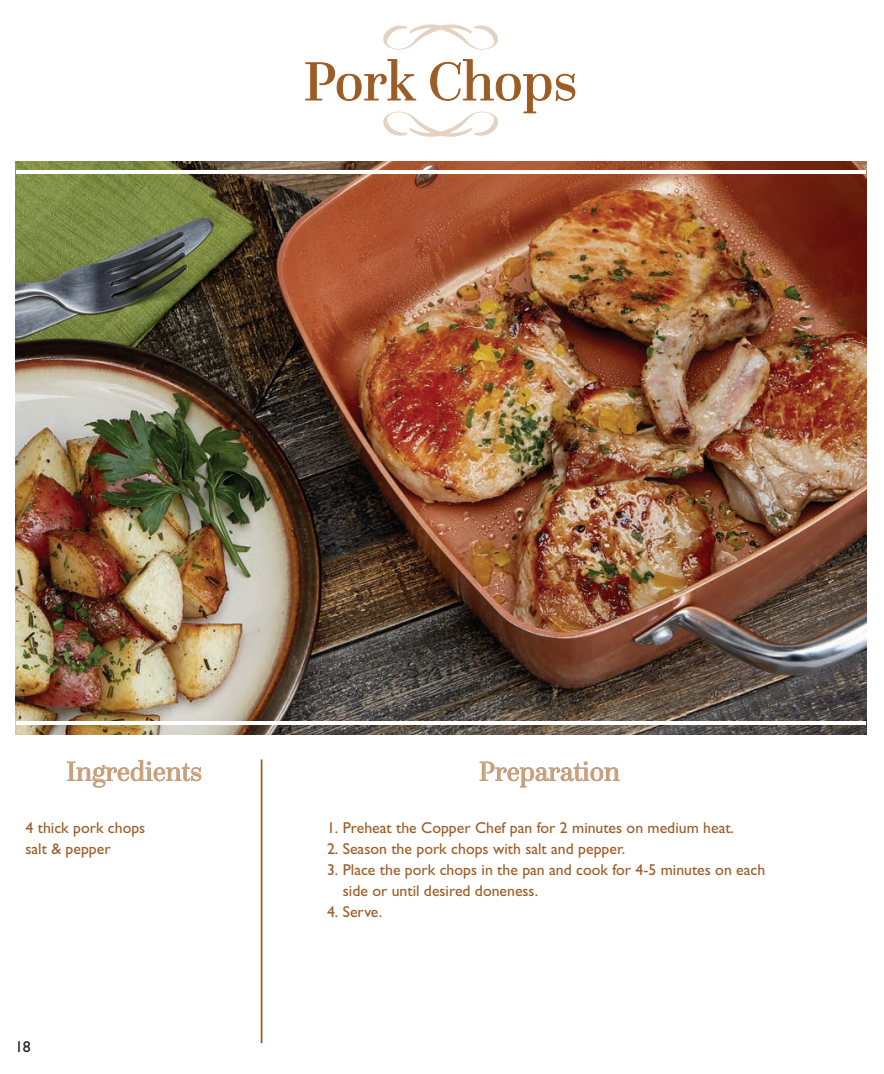
<style>
.page{position:relative;width:884px;height:1074px;background:#fff}
.page>*{position:absolute;margin:0;border:0;box-sizing:border-box;transform-origin:0 0}
.t1{font:56.18px "Questa Grande";color:#9c5c25}
.t2{font:28px "Questa Grande";color:#c69e7a}
.t3{font:15.75px/21px "Gill Sans Std";color:#9c5c25}
.t4{font:15.75px "Gill Sans Std";color:#231f20}
</style>
<div class="page">
<img style="left:15px;top:162px;width:850px;height:572px">
<hr style="left:16px;top:170px;width:849px;height:4px;background:#fff">
<hr style="left:16px;top:721px;width:849px;height:3px;background:#fff">
<svg style="left:383px;top:24px;width:115px;height:26px"></svg>
<svg style="left:305px;top:59px;width:270px;height:78px"></svg>
<svg style="left:67px;top:760px;width:134px;height:27px"></svg>
<hr style="left:261px;top:759px;width:1px;height:284px;background:#9c5c25">
<svg style="left:479px;top:761px;width:140px;height:26px"></svg>
<h1 class="t1" style="left:304px;top:48px;width:275px">Pork Chops</h1>
<h2 class="t2" style="left:66px;top:754px;width:137px">Ingredients</h2>
<h2 class="t2" style="left:479px;top:754px;width:142px">Preparation</h2>
<p class="t3" style="left:25px;top:817px;width:121px">4 thick pork chops salt &amp; pepper</p>
<p class="t3" style="left:327px;top:817px;width:408px">1. Preheat the Copper Chef pan for 2 minutes on medium heat.</p>
<p class="t3" style="left:327px;top:838px;width:299px">2. Season the pork chops with salt and pepper.</p>
<p class="t3" style="left:343px;top:859px;width:424px;text-indent:-16px">3. Place the pork chops in the pan and cook for 4-5 minutes on each side or until desired doneness.</p>
<p class="t3" style="left:327px;top:901px;width:57px">4. Serve.</p>
<p class="t4" style="left:15px;top:1037px;width:17px">18</p>
</div>
